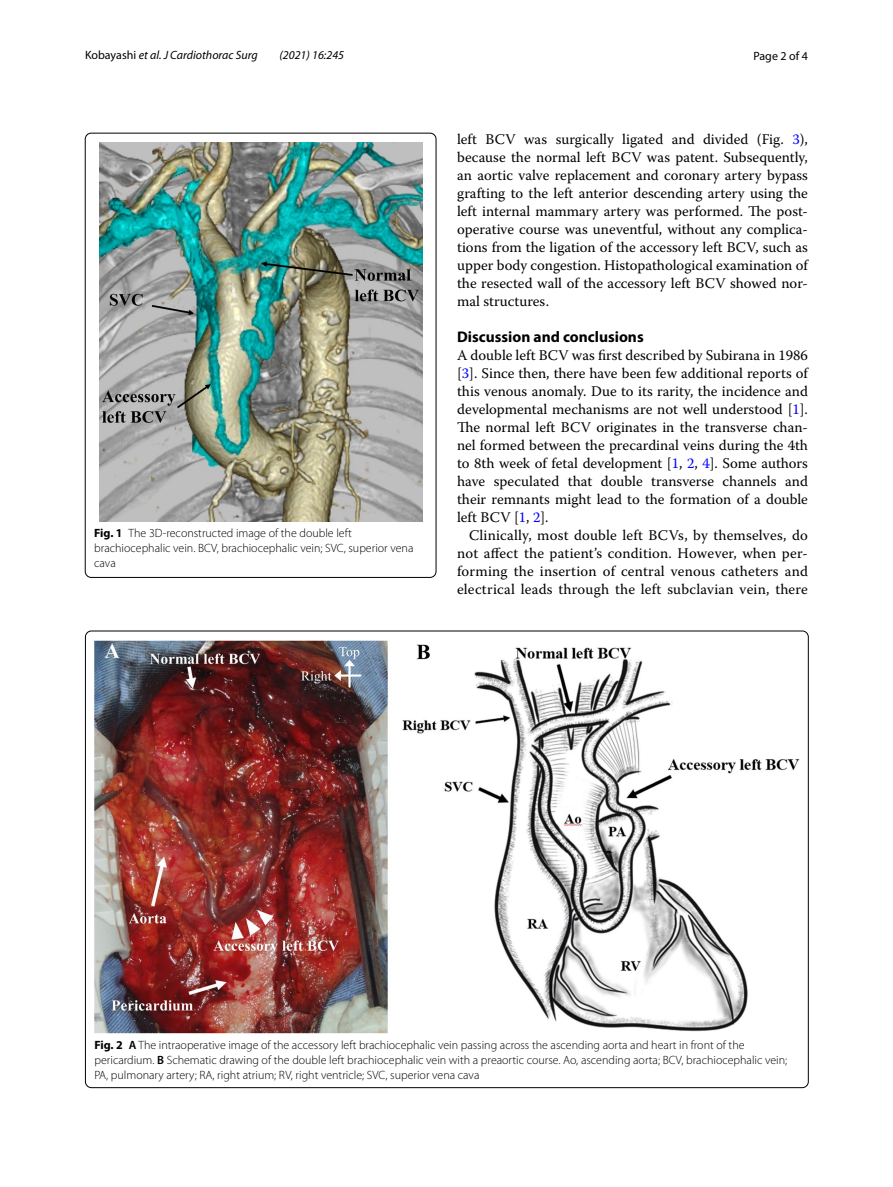
<style>
.page{position:relative;width:893px;height:1187px;background:#fff}
.page>*{position:absolute;margin:0;border:0;box-sizing:border-box;transform-origin:0 0}
.t1{font:700 15.45px "Myriad Pro";color:#000}
.t2{font:14.7px/18px "Warnock Pro";color:#000;text-align:justify}
.t3{font:300 12px/15px "Myriad Pro";color:#000}
.t4{font:italic 12px "Myriad Pro";color:#000}
.t5{font:12px "Myriad Pro";color:#000}
.s1{font-style:normal}
.s2{font-weight:700}
.s3{color:#00f}
.s4{font-weight:600}
</style>
<div class="page">
<img style="left:99px;top:142px;width:323px;height:380px">
<div style="left:85px;top:133px;width:351px;height:444px;border:1px solid #000;border-radius:6px"></div>
<img style="left:94px;top:640px;width:706px;height:393px">
<p class="t4" style="left:85px;top:48px;width:174px"><span class="s1">Kobayashi</span> et al. J Cardiothorac Surg</p>
<p class="t4" style="left:279px;top:48px;width:66px">(2021) 16:245</p>
<p class="t5" style="left:753px;top:48px;width:56px">Page 2 of 4</p>
<p class="t3" style="left:94px;top:525px;width:321px"><span class="s2">Fig. 1</span> The 3D-reconstructed image of the double left brachiocephalic vein. BCV, brachiocephalic vein; SVC, superior vena cava</p>
<p class="t2" style="left:457px;top:130px;width:352px">left BCV was surgically ligated and divided (Fig. <span class="s3">3</span>), because the normal left BCV was patent. Subsequently, an aortic valve replacement and coronary artery bypass grafting to the left anterior descending artery using the left internal mammary artery was performed. The post&shy;operative course was uneventful, without any complica&shy;tions from the ligation of the accessory left BCV, such as upper body congestion. Histopathological examination of the resected wall of the accessory left BCV showed nor&shy;mal structures.</p>
<p class="t1" style="left:457px;top:326px;width:188px">Discussion and conclusions</p>
<p class="t2" style="left:457px;top:346px;width:352px">A double left BCV was first described by Subirana in 1986 [<span class="s3">3</span>]. Since then, there have been few additional reports of this venous anomaly. Due to its rarity, the incidence and developmental mechanisms are not well understood [<span class="s3">1</span>].<br>The normal left BCV originates in the transverse chan&shy;nel formed between the precardinal veins during the 4th to 8th week of fetal development [<span class="s3">1</span>, <span class="s3">2</span>, <span class="s3">4</span>]. Some authors have speculated that double transverse channels and their remnants might lead to the formation of a double left BCV [<span class="s3">1</span>, <span class="s3">2</span>].</p>
<p class="t2" style="left:457px;top:526px;width:352px;text-indent:12px">Clinically, most double left BCVs, by themselves, do not affect the patient’s condition. However, when per&shy;forming the insertion of central venous catheters and electrical leads through the left subclavian vein, there</p>
<p class="t3" style="left:94px;top:1037px;width:694px"><span class="s2">Fig. 2</span> <span class="s4">A</span> The intraoperative image of the accessory left brachiocephalic vein passing across the ascending aorta and heart in front of the pericardium. <span class="s4">B</span> Schematic drawing of the double left brachiocephalic vein with a preaortic course. Ao, ascending aorta; BCV, brachiocephalic vein;<br>PA, pulmonary artery; RA, right atrium; RV, right ventricle; SVC, superior vena cava</p>
</div>
